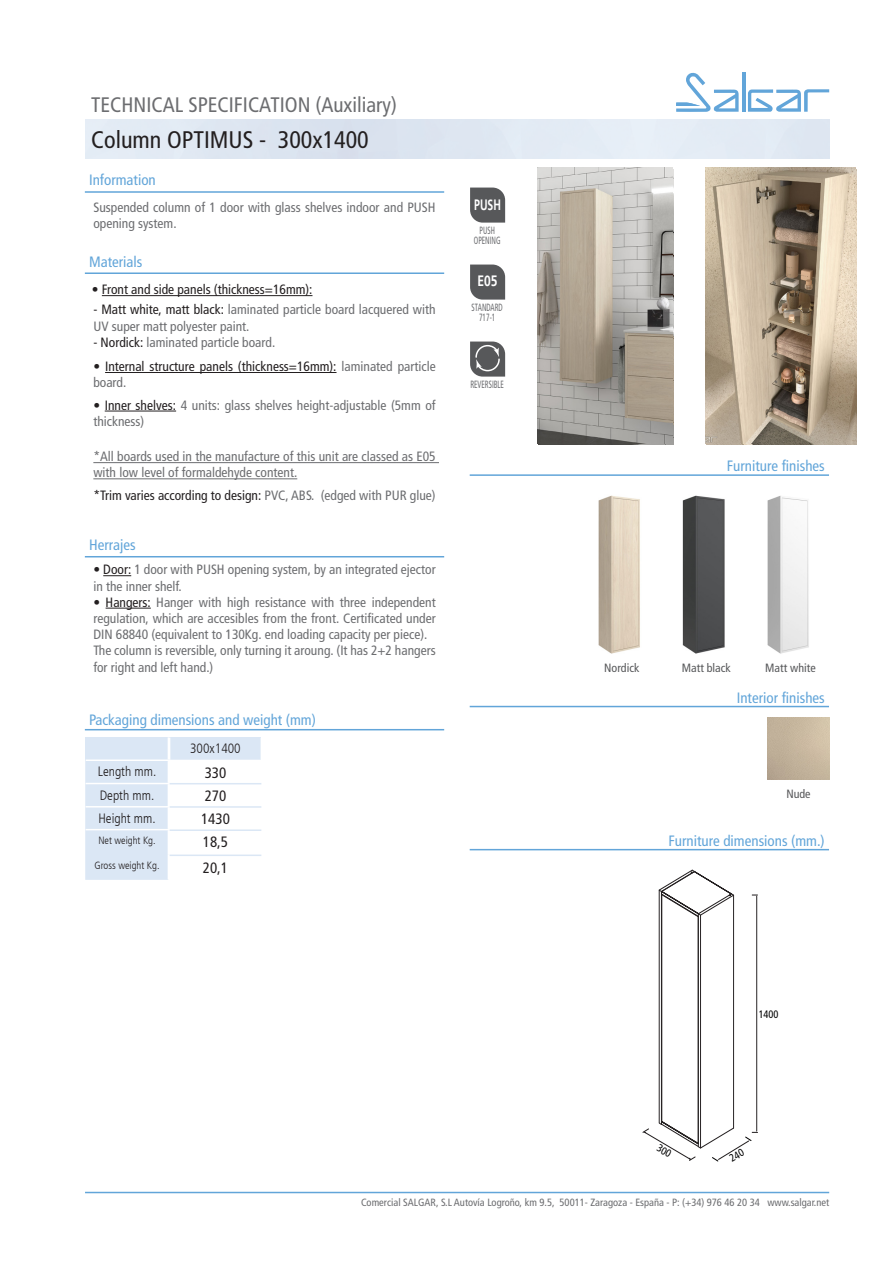
<style>
.page{position:relative;width:893px;height:1263px;background:#fff}
.page>*{position:absolute;margin:0;border:0;box-sizing:border-box;transform-origin:0 0}
.t1{font:condensed 24px "Frutiger LT";color:#231f20}
.t2{font:condensed 21px "Frutiger LT";color:#6c6d70}
.t3{font:condensed 15px "Frutiger LT";color:#62a5d9}
.t4{font:condensed 15px "Frutiger LT";color:#231f20}
.t5{font:700 15px "Frutiger LT";color:#fff;scale:.7 1}
.t6{font:700 15px "Frutiger LT";color:#fff;scale:.8 1}
.t7{font:condensed 13.5px/16.2px "Frutiger LT";color:#6c6d70}
.t8{font:condensed 13.5px/16.2px "Frutiger LT";color:#231f20}
.t9{font:300 condensed 13.5px "Frutiger LT";color:#231f20}
.t10{font:condensed 12px "Frutiger LT";color:#57585a}
.t11{font:condensed 10.8px "Frutiger LT";color:#000;scale:.96 1}
.t12{font:condensed 10.5px "Frutiger LT";color:#6c6d70}
.t13{font:condensed 10.5px/10.5px "Frutiger LT";color:#6c6d70;text-align:center;scale:.7 1}
.t14{font:300 condensed 10.5px "Frutiger LT";color:#231f20}
.s1{color:#231f20}
.s2{color:#6c6d70}
</style>
<div class="page">
<hr style="left:742px;top:72px;width:3px;height:40px;background:#62a5d9">
<svg style="left:676px;top:72px;width:63px;height:40px"></svg>
<svg style="left:748px;top:89px;width:81px;height:23px"></svg>
<hr style="left:85px;top:1192px;width:744px;height:1px;background:#62a5d9">
<svg style="left:470px;top:265px;width:35px;height:35px"></svg>
<svg style="left:103px;top:575px;width:28px;height:1px"></svg>
<hr style="left:106px;top:608px;width:45px;height:1px;background:#231f20">
<hr style="left:102px;top:295px;width:210px;height:1px;background:#231f20">
<hr style="left:105px;top:372px;width:232px;height:1px;background:#231f20">
<hr style="left:105px;top:411px;width:71px;height:1px;background:#231f20">
<hr style="left:93px;top:462px;width:346px;height:1px;background:#6c6d70">
<hr style="left:93px;top:478px;width:204px;height:1px;background:#6c6d70">
<hr style="left:470px;top:474px;width:359px;height:2px;background:#62a5d9">
<hr style="left:470px;top:706px;width:359px;height:1px;background:#62a5d9">
<hr style="left:470px;top:849px;width:359px;height:1px;background:#62a5d9">
<hr style="left:85px;top:729px;width:359px;height:1px;background:#62a5d9">
<hr style="left:85px;top:272px;width:359px;height:2px;background:#62a5d9">
<hr style="left:85px;top:191px;width:359px;height:2px;background:#62a5d9">
<hr style="left:85px;top:556px;width:359px;height:1px;background:#62a5d9">
<img style="left:767px;top:496px;width:42px;height:158px">
<img style="left:682px;top:495px;width:43px;height:159px">
<img style="left:598px;top:495px;width:42px;height:159px">
<img style="left:707px;top:169px;width:150px;height:276px">
<img style="left:706px;top:168px;width:149px;height:275px">
<img style="left:537px;top:168px;width:135px;height:275px">
<svg style="left:470px;top:342px;width:35px;height:35px"></svg>
<svg style="left:470px;top:188px;width:35px;height:35px"></svg>
<div style="left:170px;top:737px;width:91px;height:23px;background:#dbe7f5"></div>
<svg style="left:85px;top:737px;width:85px;height:143px;background:#dde8f5"></svg>
<hr style="left:169px;top:760px;width:93px;height:1px;background:#fff">
<hr style="left:170px;top:783px;width:91px;height:1px;background:#dbe7f5">
<hr style="left:170px;top:806px;width:91px;height:2px;background:#dbe7f5">
<hr style="left:170px;top:829px;width:91px;height:2px;background:#dbe7f5">
<hr style="left:170px;top:854px;width:91px;height:2px;background:#dbe7f5">
<svg style="left:643px;top:870px;width:115px;height:292px"></svg>
<p class="t2" style="left:91px;top:92px;width:307px">TECHNICAL SPECIFICATION (Auxiliary)</p>
<p class="t1" style="left:91px;top:126px;width:279px">Column OPTIMUS - 300x1400</p>
<p class="t3" style="left:89px;top:171px;width:68px">Information</p>
<p class="t7" style="left:93px;top:199px;width:344px">Suspended column of 1 door with glass shelves indoor and PUSH opening system.</p>
<p class="t3" style="left:89px;top:253px;width:55px">Materials</p>
<p class="t8" style="left:92px;top:282px;width:222px">• Front and side panels (thickness=16mm):</p>
<p class="t7" style="left:93px;top:302px;width:344px"><span class="s1">- Matt white, matt black:</span> laminated particle board lacquered with<br>UV super matt polyester paint.</p>
<p class="t7" style="left:93px;top:334px;width:183px"><span class="s1">- Nordick:</span> laminated particle board.</p>
<p class="t8" style="left:93px;top:358px;width:344px">• Internal structure panels (thickness=16mm): <span class="s2">laminated particle board.</span></p>
<p class="t7" style="left:93px;top:397px;width:344px"><span class="s1">• Inner shelves:</span> 4 units: glass shelves height-adjustable (5mm of thickness)</p>
<p class="t7" style="left:93px;top:449px;width:344px">*All boards used in the manufacture of this unit are classed as E05 with low level of formaldehyde content.</p>
<p class="t8" style="left:93px;top:487px;width:344px">*Trim varies according to design: <span class="s2">PVC, ABS. (edged with PUR glue)</span></p>
<p class="t3" style="left:89px;top:536px;width:48px">Herrajes</p>
<p class="t7" style="left:93px;top:562px;width:344px"><span class="s1">• Door:</span> 1 door with PUSH opening system, by an integrated ejector in the inner shelf.</p>
<p class="t7" style="left:93px;top:594px;width:344px;text-align:justify"><span class="s1">• Hangers:</span> Hanger with high resistance with three independent regulation, which are accesibles from the front. Certificated under DIN 68840 (equivalent to 130Kg. end loading capacity per piece).</p>
<p class="t7" style="left:93px;top:643px;width:344px">The column is reversible, only turning it aroung. (It has 2+2 hangers for right and left hand.)</p>
<p class="t3" style="left:89px;top:711px;width:228px">Packaging dimensions and weight (mm)</p>
<p class="t9" style="left:98px;top:764px;width:60px">Length mm.</p>
<p class="t9" style="left:100px;top:787px;width:56px">Depth mm.</p>
<p class="t9" style="left:98px;top:810px;width:59px">Height mm.</p>
<p class="t14" style="left:98px;top:834px;width:59px">Net weight Kg.</p>
<p class="t14" style="left:94px;top:859px;width:67px">Gross weight Kg.</p>
<p class="t9" style="left:190px;top:741px;width:52px">300x1400</p>
<p class="t4" style="left:205px;top:764px;width:23px">330</p>
<p class="t4" style="left:205px;top:787px;width:23px">270</p>
<p class="t4" style="left:201px;top:810px;width:30px">1430</p>
<p class="t4" style="left:203px;top:833px;width:27px">18,5</p>
<p class="t4" style="left:203px;top:859px;width:27px">20,1</p>
<p class="t5" style="left:474px;top:196px;width:40px">PUSH</p>
<p class="t13" style="left:474px;top:225px;width:40px">PUSH<br>OPENING</p>
<p class="t6" style="left:478px;top:272px;width:27px">E05</p>
<p class="t13" style="left:472px;top:302px;width:46px">STANDARD</p>
<p class="t13" style="left:479px;top:312px;width:25px">717-1</p>
<p class="t13" style="left:470px;top:379px;width:50px">REVERSIBLE</p>
<p class="t3" style="left:727px;top:457px;width:100px">Furniture finishes</p>
<p class="t10" style="left:604px;top:661px;width:37px">Nordick</p>
<p class="t10" style="left:682px;top:661px;width:50px">Matt black</p>
<p class="t10" style="left:765px;top:661px;width:52px">Matt white</p>
<p class="t3" style="left:737px;top:688px;width:90px">Interior finishes</p>
<p class="t10" style="left:786px;top:787px;width:26px">Nude</p>
<p class="t3" style="left:668px;top:832px;width:158px">Furniture dimensions (mm.)</p>
<p class="t11" style="left:759px;top:1008px;width:22px">1400</p>
<p class="t12" style="left:361px;top:1196px;width:470px">Comercial SALGAR, S.L Autovía Logroño, km 9.5, 50011- Zaragoza - España - P: (+34) 976 46 20 34 www.salgar.net</p>
</div>
